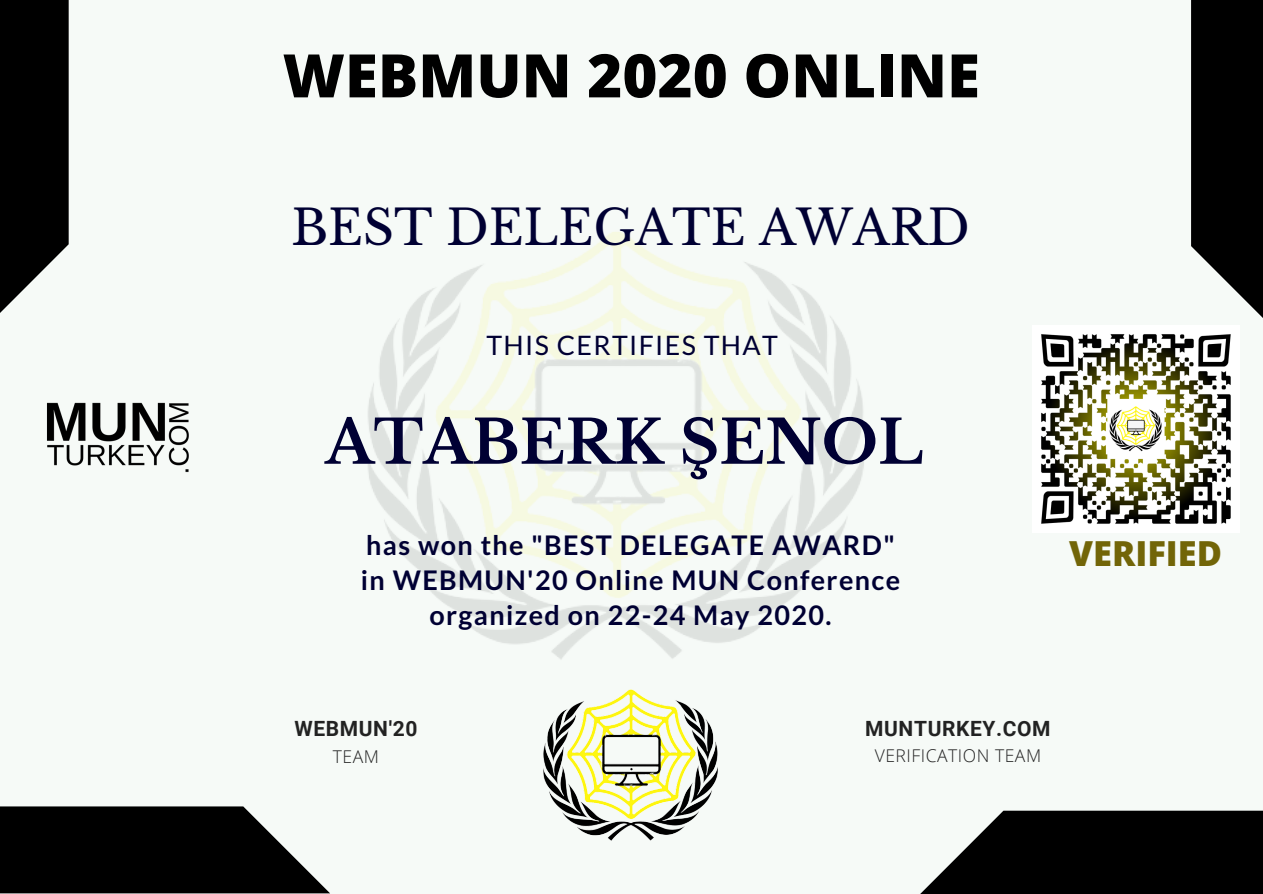
<style>
.page{position:relative;width:1263px;height:894px;background:#fff}
.page>*{position:absolute;margin:0;border:0;box-sizing:border-box;transform-origin:0 0}
.t1{font:800 60px "Open Sans";color:#000}
.t2{font:700 60px "Libre Baskerville";color:#003}
.t3{font:48px "Libre Baskerville";color:#003}
.t4{font:800 34.5px "Open Sans";color:#726508}
.t5{font:700 27px/34.8px "Lato";letter-spacing:.05em;color:#003;text-align:center}
.t6{font:26.85px "Lato";letter-spacing:.05em;color:#003}
.t7{font:700 21px "Roboto";letter-spacing:.03em;color:#222}
.t8{font:300 17.55px "Open Sans";letter-spacing:.03em;color:#222}
</style>
<div class="page">
<div style="left:0;top:0;width:1263px;height:893px;background:#f6faf7"></div>
<img style="left:368px;top:232px;width:496px;height:427px">
<svg style="left:1191px;top:0;width:72px;height:318px;background:#1c1c1c"></svg>
<svg style="left:0;top:0;width:399px;height:329px"></svg>
<svg style="left:0;top:806px;width:330px;height:87px;background:#212221"></svg>
<svg style="left:921px;top:810px;width:342px;height:83px;background:#1f201f"></svg>
<img style="left:47px;top:402px;width:142px;height:71px">
<img style="left:543px;top:689px;width:175px;height:152px">
<img style="left:1041px;top:334px;width:190px;height:190px">
<h1 class="t1" style="left:283px;top:33px;width:699px">WEBMUN 2020 ONLINE</h1>
<h2 class="t3" style="left:292px;top:198px;width:680px">BEST DELEGATE AWARD</h2>
<p class="t6" style="left:486px;top:329px;width:293px">THIS CERTIFIES THAT</p>
<h1 class="t2" style="left:325px;top:405px;width:600px">ATABERK ŞENOL</h1>
<p class="t5" style="left:361px;top:527px;width:541px">has won the "BEST DELEGATE AWARD" in WEBMUN'20 Online MUN Conference organized on 22-24 May 2020.</p>
<p class="t4" style="left:1069px;top:529px;width:155px">VERIFIED</p>
<p class="t7" style="left:294px;top:716px;width:125px">WEBMUN'20</p>
<p class="t8" style="left:333px;top:744px;width:48px">TEAM</p>
<p class="t7" style="left:865px;top:716px;width:187px">MUNTURKEY.COM</p>
<p class="t8" style="left:875px;top:743px;width:168px">VERIFICATION TEAM</p>
</div>
